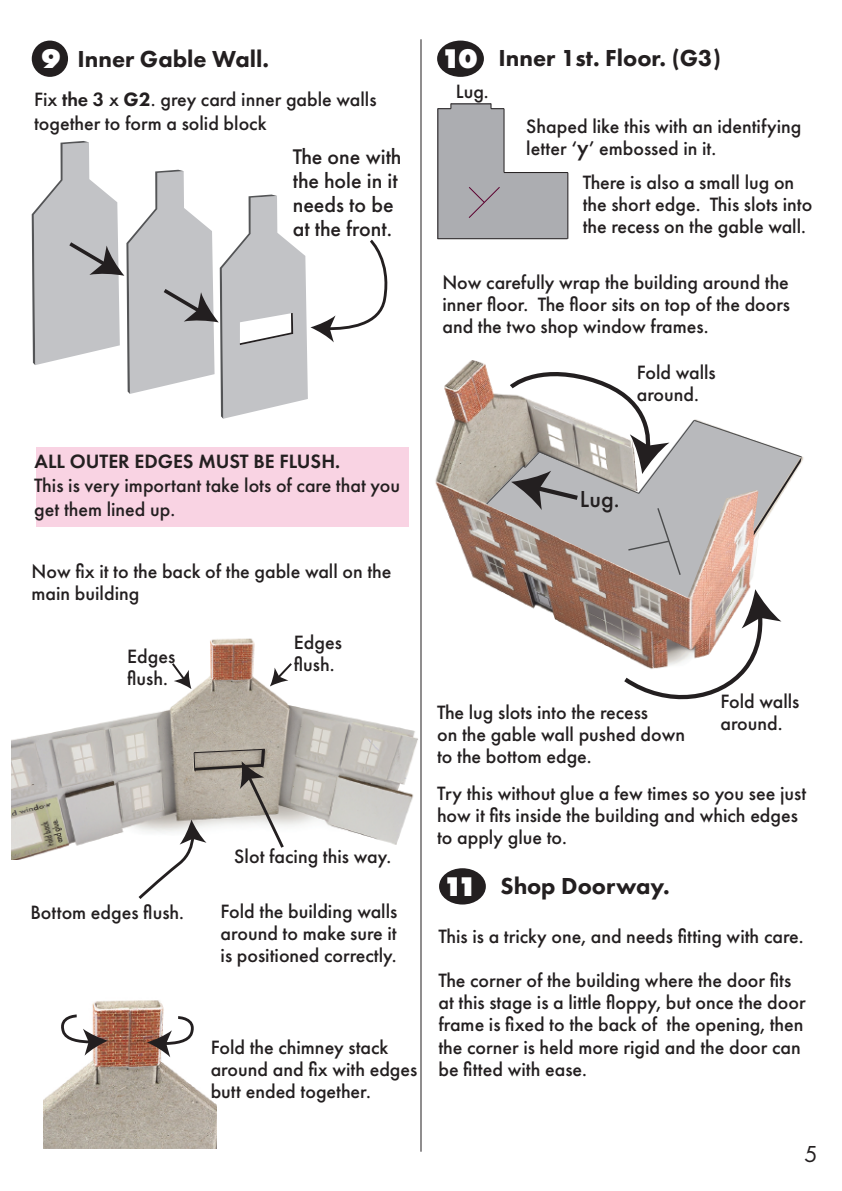
<style>
.page{position:relative;width:842px;height:1191px;background:#fff}
.page>*{position:absolute;margin:0;border:0;box-sizing:border-box;transform-origin:0 0}
.t1{font:800 28px "Futura PT";color:#fff}
.t2{font:800 24px "Futura PT";color:#231f20}
.t3{font:500 24px "Futura PT";color:#231f20}
.t4{font:24px "Futura PT";color:#231f20}
.t5{font:500 22px/24px "Futura PT";color:#231f20}
.t6{font:500 20px/22px "Futura PT";color:#231f20}
.t7{font:600 20px "Futura PT";color:#231f20}
.s1{font-weight:600}
.s2{font-weight:800}
.s3{font-size:24px}
</style>
<div class="page">
<img style="left:435px;top:360px;width:369px;height:293px">
<img style="left:44px;top:1000px;width:172px;height:148px">
<svg style="left:58px;top:1013px;width:50px;height:42px"></svg>
<svg style="left:147px;top:1014px;width:49px;height:43px"></svg>
<img style="left:12px;top:638px;width:406px;height:221px">
<div style="left:437px;top:108px;width:67px;height:131px;background:#acadb1"></div>
<div style="left:473px;top:172px;width:94px;height:67px;background:#acadb1"></div>
<div style="left:451px;top:103px;width:39px;height:23px;background:#acadb1"></div>
<hr style="left:503px;top:109px;width:1px;height:63px;background:#231f20">
<hr style="left:504px;top:172px;width:64px;height:1px;background:#231f20">
<hr style="left:567px;top:173px;width:1px;height:66px;background:#231f20">
<hr style="left:437px;top:109px;width:1px;height:130px;background:#231f20">
<hr style="left:437px;top:238px;width:130px;height:1px;background:#231f20">
<hr style="left:451px;top:103px;width:40px;height:1px;background:#231f20">
<svg style="left:438px;top:103px;width:13px;height:6px"></svg>
<svg style="left:490px;top:103px;width:14px;height:6px"></svg>
<svg style="left:468px;top:187px;width:32px;height:31px"></svg>
<svg style="left:485px;top:420px;width:315px;height:177px"></svg>
<div style="left:36px;top:447px;width:372px;height:80px;background:#f9d3e3"></div>
<div style="left:32px;top:41px;width:36px;height:36px;background:#231f20;border-radius:50%"></div>
<hr style="left:420px;top:39px;width:1px;height:1112px;background:#231f20">
<div style="left:437px;top:41px;width:47px;height:36px;background:#231f20;border-radius:50%"></div>
<div style="left:439px;top:868px;width:47px;height:36px;background:#231f20;border-radius:50%"></div>
<svg style="left:32px;top:141px;width:356px;height:278px"></svg>
<svg style="left:137px;top:748px;width:149px;height:151px"></svg>
<svg style="left:270px;top:661px;width:24px;height:25px"></svg>
<svg style="left:170px;top:661px;width:21px;height:28px"></svg>
<svg style="left:619px;top:589px;width:162px;height:111px"></svg>
<svg style="left:486px;top:365px;width:316px;height:211px"></svg>
<h1 class="t1" style="left:41px;top:41px;width:21px">9</h1>
<h1 class="t1" style="left:441px;top:41px;width:39px">10</h1>
<p class="t2" style="left:77px;top:44px;width:193px">Inner Gable Wall.</p>
<p class="t6" style="left:34px;top:87px;width:344px;line-height:24px">Fix <span class="s1">the 3</span> x <span class="s2">G2</span>. grey card inner gable walls together to form a solid block</p>
<p class="t5" style="left:293px;top:144px;width:110px">The one with the hole in it needs to be at the front.</p>
<p class="t6" style="left:456px;top:80px;width:34px">Lug.</p>
<p class="t2" style="left:498px;top:43px;width:224px">Inner 1st. Floor. (G3)</p>
<p class="t6" style="left:526px;top:115px;width:277px">Shaped like this with an identifying letter ‘<span class="s3">y</span>’ embossed in it.</p>
<p class="t6" style="left:583px;top:171px;width:231px">There is also a small lug on the short edge. This slots into the recess on the gable wall.</p>
<p class="t6" style="left:442px;top:271px;width:349px;text-align:justify">Now carefully wrap the building around the inner floor. The floor sits on top of the doors and the two shop window frames.</p>
<p class="t6" style="left:637px;top:361px;width:80px">Fold walls around.</p>
<p class="t7" style="left:35px;top:449px;width:307px">ALL OUTER EDGES MUST BE FLUSH.</p>
<p class="t6" style="left:34px;top:473px;width:367px;line-height:24px">This is very important take lots of care that you get them lined up.</p>
<p class="t6" style="left:31px;top:560px;width:361px">Now fix it to the back of the gable wall on the main building</p>
<p class="t6" style="left:127px;top:645px;width:50px">Edges flush.</p>
<p class="t6" style="left:294px;top:631px;width:50px">Edges flush.</p>
<p class="t6" style="left:30px;top:901px;width:155px">Bottom edges flush.</p>
<p class="t6" style="left:234px;top:845px;width:158px">Slot facing this way.</p>
<p class="t6" style="left:221px;top:900px;width:178px;text-align:justify">Fold the building walls around to make sure it is positioned correctly.</p>
<p class="t6" style="left:211px;top:1036px;width:208px">Fold the chimney stack around and fix with edges butt ended together.</p>
<p class="t3" style="left:580px;top:484px;width:41px">Lug.</p>
<p class="t6" style="left:437px;top:701px;width:250px">The lug slots into the recess<br>on the gable wall pushed down to the bottom edge.</p>
<p class="t6" style="left:720px;top:690px;width:80px">Fold walls around.</p>
<p class="t6" style="left:437px;top:782px;width:371px">Try this without glue a few times so you see just how it fits inside the building and which edges to apply glue to.</p>
<p class="t2" style="left:500px;top:870px;width:171px">Shop Doorway.</p>
<h1 class="t1" style="left:443px;top:869px;width:35px">11</h1>
<p class="t6" style="left:438px;top:925px;width:367px">This is a tricky one, and needs fitting with care.</p>
<p class="t6" style="left:438px;top:969px;width:369px">The corner of the building where the door fits at this stage is a little floppy, but once the door frame is fixed to the back of the opening, then the corner is held more rigid and the door can be fitted with ease.</p>
<p class="t4" style="left:804px;top:1140px;width:15px">5</p>
</div>
